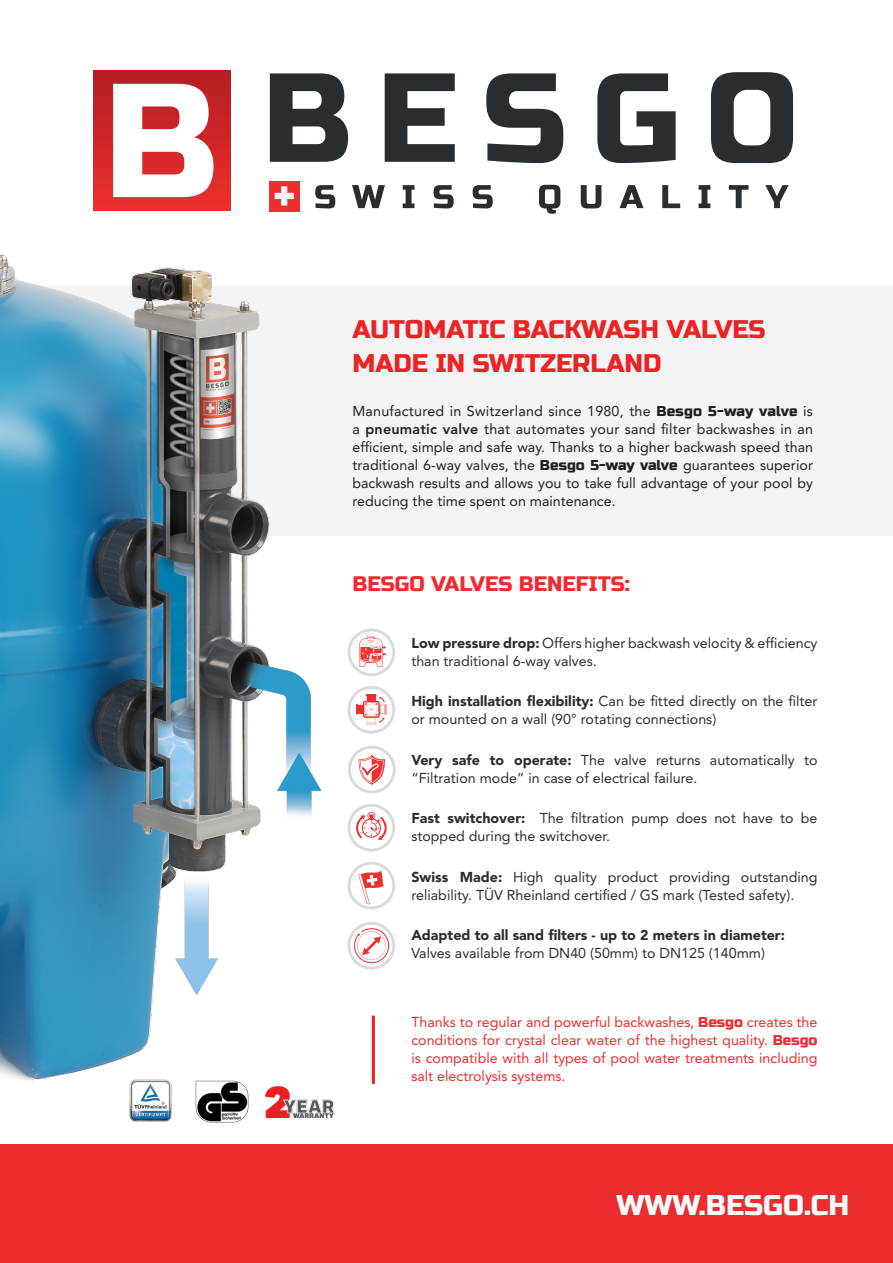
<style>
.page{position:relative;width:893px;height:1263px;background:#fff}
.page>*{position:absolute;margin:0;border:0;box-sizing:border-box;transform-origin:0 0}
.t1{font:28.5px "Russo One";color:#fff}
.t2{font:25.5px/34.5px "Russo One";color:#ee2123}
.t3{font:21px "Russo One";color:#ee2c2f}
.t4{font:14.25px/18px "Avenir";color:#2b2e31}
.Text_back_schwarz{font:14.25px/18px "Avenir";color:#231f20;text-align:justify}
.t5{font:14.25px/18px "Avenir";color:#ee2c2f;text-align:justify}
.t6{font:900 14.25px "Avenir";color:#2b2e31}
.s1{font-family:"Russo One"}
.s2{font-weight:800}
.s3{font-weight:900}
</style>
<div class="page">
<div style="left:0;top:1144px;width:893px;height:119px;background:#ee2c2f"></div>
<svg style="left:315px;top:185px;width:20px;height:23px"></svg>
<svg style="left:352px;top:185px;width:33px;height:23px"></svg>
<svg style="left:403px;top:185px;width:11px;height:23px"></svg>
<svg style="left:434px;top:185px;width:20px;height:23px"></svg>
<svg style="left:473px;top:185px;width:20px;height:23px"></svg>
<svg style="left:539px;top:185px;width:21px;height:29px"></svg>
<svg style="left:581px;top:185px;width:20px;height:23px"></svg>
<svg style="left:619px;top:185px;width:25px;height:23px"></svg>
<svg style="left:662px;top:185px;width:18px;height:23px"></svg>
<svg style="left:699px;top:185px;width:11px;height:23px"></svg>
<svg style="left:729px;top:185px;width:19px;height:23px"></svg>
<svg style="left:765px;top:185px;width:24px;height:23px"></svg>
<svg style="left:270px;top:73px;width:78px;height:89px"></svg>
<svg style="left:385px;top:73px;width:70px;height:89px"></svg>
<svg style="left:486px;top:73px;width:77px;height:90px"></svg>
<svg style="left:597px;top:73px;width:79px;height:90px"></svg>
<svg style="left:711px;top:72px;width:82px;height:91px"></svg>
<div style="left:269px;top:181px;width:30px;height:30px;background:#ee2f2d"></div>
<svg style="left:275px;top:186px;width:19px;height:20px"></svg>
<svg style="left:93px;top:71px;width:137px;height:140px;background:#d02728"></svg>
<svg style="left:113px;top:84px;width:100px;height:113px"></svg>
<svg style="left:351px;top:922px;width:44px;height:47px"></svg>
<svg style="left:351px;top:862px;width:44px;height:47px"></svg>
<svg style="left:351px;top:628px;width:44px;height:48px"></svg>
<svg style="left:351px;top:686px;width:44px;height:48px"></svg>
<svg style="left:351px;top:746px;width:45px;height:47px"></svg>
<svg style="left:351px;top:804px;width:44px;height:47px"></svg>
<img style="left:129px;top:1117px;width:42px;height:5px">
<img style="left:199px;top:1117px;width:46px;height:6px">
<hr style="left:372px;top:1015px;width:3px;height:69px;background:#ee2123">
<div style="left:0;top:287px;width:893px;height:249px;background:#f3f4f6"></div>
<img style="left:0;top:254px;width:351px;height:863px">
<p class="t2" style="left:352px;top:312px;width:415px">AUTOMATIC BACKWASH VALVES<br>MADE IN SWITZERLAND</p>
<p class="Text_back_schwarz" style="left:352px;top:402px;width:462px">Manufactured in Switzerland since 1980, the <span class="s1">Besgo 5-way valve</span> is a <span class="s2">pneumatic valve</span> that automates your sand filter backwashes in an efficient, simple and safe way. Thanks to a higher backwash speed than traditional 6-way valves, the <span class="s1">Besgo 5-way valve</span> guarantees superior backwash results and allows you to take full advantage of your pool by reducing the time spent on maintenance.</p>
<p class="t3" style="left:352px;top:572px;width:279px">BESGO VALVES BENEFITS:</p>
<p class="t4" style="left:411px;top:634px;width:408px"><span class="s3">Low pressure drop:</span> Offers higher backwash velocity &amp; efficiency than traditional 6-way valves.</p>
<p class="t4" style="left:411px;top:692px;width:408px"><span class="s3">High installation flexibility:</span> Can be fitted directly on the filter or mounted on a wall (90° rotating connections)</p>
<p class="t4" style="left:411px;top:751px;width:408px"><span class="s3">Very safe to operate:</span> The valve returns automatically to “Filtration mode” in case of electrical failure.</p>
<p class="t4" style="left:411px;top:809px;width:408px"><span class="s3">Fast switchover:</span> The filtration pump does not have to be stopped during the switchover.</p>
<p class="t4" style="left:411px;top:868px;width:408px"><span class="s3">Swiss Made:</span> High quality product providing outstanding reliability. TÜV Rheinland certified / GS mark (Tested safety).</p>
<p class="t6" style="left:411px;top:926px;width:375px">Adapted to all sand filters - up to 2 meters in diameter:</p>
<p class="t4" style="left:411px;top:944px;width:355px">Valves available from DN40 (50mm) to DN125 (140mm)</p>
<p class="t5" style="left:411px;top:1013px;width:408px">Thanks to regular and powerful backwashes, <span class="s1">Besgo</span> creates the conditions for crystal clear water of the highest quality. <span class="s1">Besgo </span>is compatible with all types of pool water treatments including salt electrolysis systems.</p>
<p class="t1" style="left:617px;top:1188px;width:234px">WWW.BESGO.CH</p>
</div>
